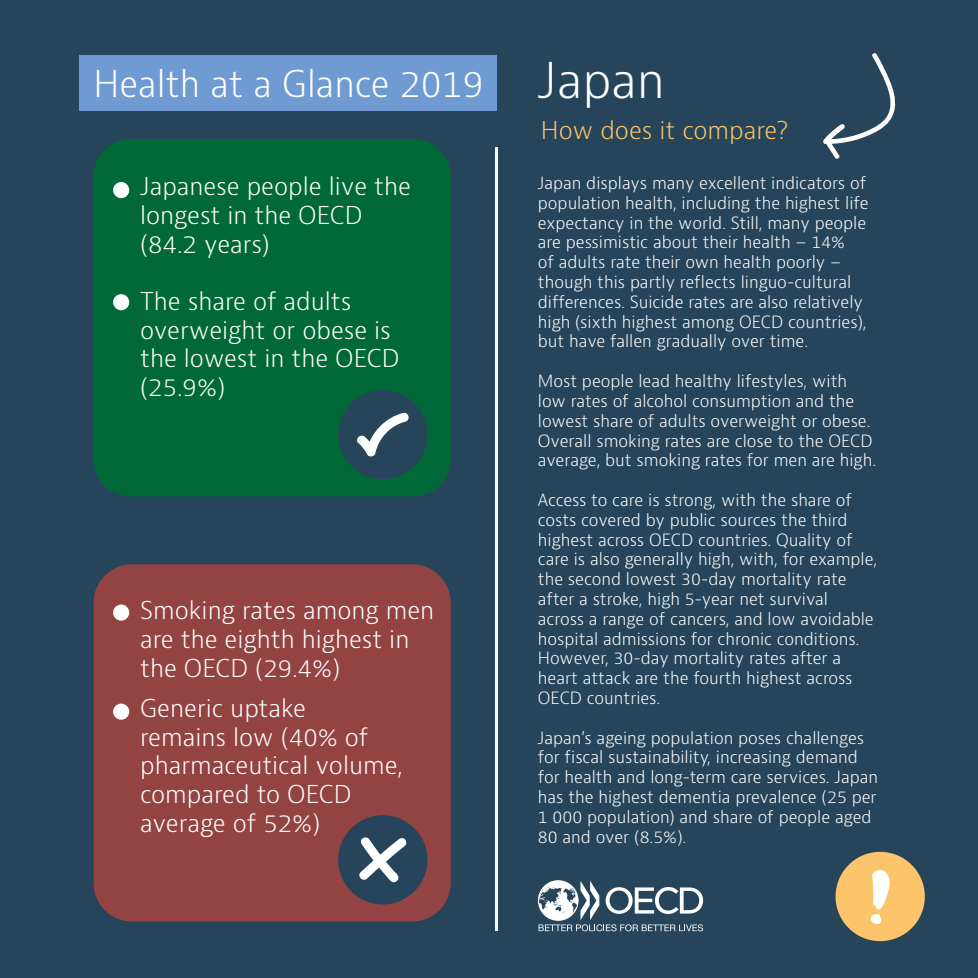
<style>
.page{position:relative;width:978px;height:978px;background:#27455a}
.page>*{position:absolute;margin:0;border:0;box-sizing:border-box;transform-origin:0 0}
.t1{font:300 48px "OECD Bernini";color:#fff}
.t2{font:300 36px "OECD Bernini";color:#fff}
.t3{font:300 24px/28.8px "OECD Bernini";color:#fff}
.t4{font:300 24px "OECD Bernini";color:#fcc46b}
.t5{font:300 16.5px/19.8px "OECD Bernini";color:#fff}
</style>
<div class="page">
<svg style="left:538px;top:880px;width:165px;height:51px"></svg>
<div style="left:130px;top:176px;width:284px;height:283px;background:#006937"></div>
<div style="left:94px;top:139px;width:357px;height:357px;border:74px solid #006937"></div>
<div style="left:338px;top:390px;width:89px;height:89px;background:#27455a;border-radius:50%"></div>
<svg style="left:357px;top:412px;width:52px;height:45px"></svg>
<svg style="left:823px;top:53px;width:73px;height:106px"></svg>
<hr style="left:495px;top:147px;width:3px;height:784px;background:#fff">
<div style="left:132px;top:603px;width:280px;height:280px;background:#944343"></div>
<div style="left:94px;top:564px;width:357px;height:357px;border:77px solid #944343"></div>
<div style="left:338px;top:815px;width:89px;height:89px;background:#27455a;border-radius:50%"></div>
<svg style="left:359px;top:837px;width:48px;height:46px"></svg>
<div style="left:836px;top:852px;width:89px;height:89px;background:#fcc46b;border-radius:50%"></div>
<svg style="left:870px;top:870px;width:20px;height:55px"></svg>
<div style="left:113px;top:182px;width:16px;height:16px;background:#fff;border-radius:50%"></div>
<div style="left:113px;top:604px;width:16px;height:17px;background:#fff;border-radius:50%"></div>
<div style="left:113px;top:294px;width:16px;height:16px;background:#fff;border-radius:50%"></div>
<div style="left:113px;top:704px;width:16px;height:16px;background:#fff;border-radius:50%"></div>
<div style="left:79px;top:55px;width:417px;height:55px;background:#709bd2"></div>
<h2 class="t2" style="left:94px;top:60px;width:392px">Health at a Glance 2019</h2>
<h3 class="t3" style="left:140px;top:172px;width:272px">Japanese people live the longest in the OECD (84.2 years)</h3>
<h3 class="t3" style="left:140px;top:287px;width:261px">The share of adults overweight or obese is the lowest in the OECD (25.9%)</h3>
<h3 class="t3" style="left:140px;top:596px;width:296px">Smoking rates among men are the eighth highest in the OECD (29.4%)</h3>
<h3 class="t3" style="left:140px;top:694px;width:264px">Generic uptake<br>remains low (40% of pharmaceutical volume, compared to OECD average of 52%)</h3>
<h1 class="t1" style="left:538px;top:49px;width:128px">Japan</h1>
<h3 class="t4" style="left:541px;top:115px;width:249px">How does it compare?</h3>
<p class="t5" style="left:538px;top:173px;width:332px">Japan displays many excellent indicators of population health, including the highest life expectancy in the world. Still, many people are pessimistic about their health – 14%<br>of adults rate their own health poorly – though this partly reflects linguo-cultural differences. Suicide rates are also relatively high (sixth highest among OECD countries), but have fallen gradually over time.</p>
<p class="t5" style="left:538px;top:371px;width:340px">Most people lead healthy lifestyles, with low rates of alcohol consumption and the lowest share of adults overweight or obese.<br>Overall smoking rates are close to the OECD average, but smoking rates for men are high.</p>
<p class="t5" style="left:538px;top:490px;width:341px">Access to care is strong, with the share of costs covered by public sources the third highest across OECD countries. Quality of care is also generally high, with, for example, the second lowest 30-day mortality rate after a stroke, high 5-year net survival across a range of cancers, and low avoidable hospital admissions for chronic conditions.<br>However, 30-day mortality rates after a heart attack are the fourth highest across OECD countries.</p>
<p class="t5" style="left:538px;top:728px;width:342px">Japan’s ageing population poses challenges for fiscal sustainability, increasing demand for health and long-term care services. Japan has the highest dementia prevalence (25 per 1 000 population) and share of people aged 80 and over (8.5%).</p>
</div>
